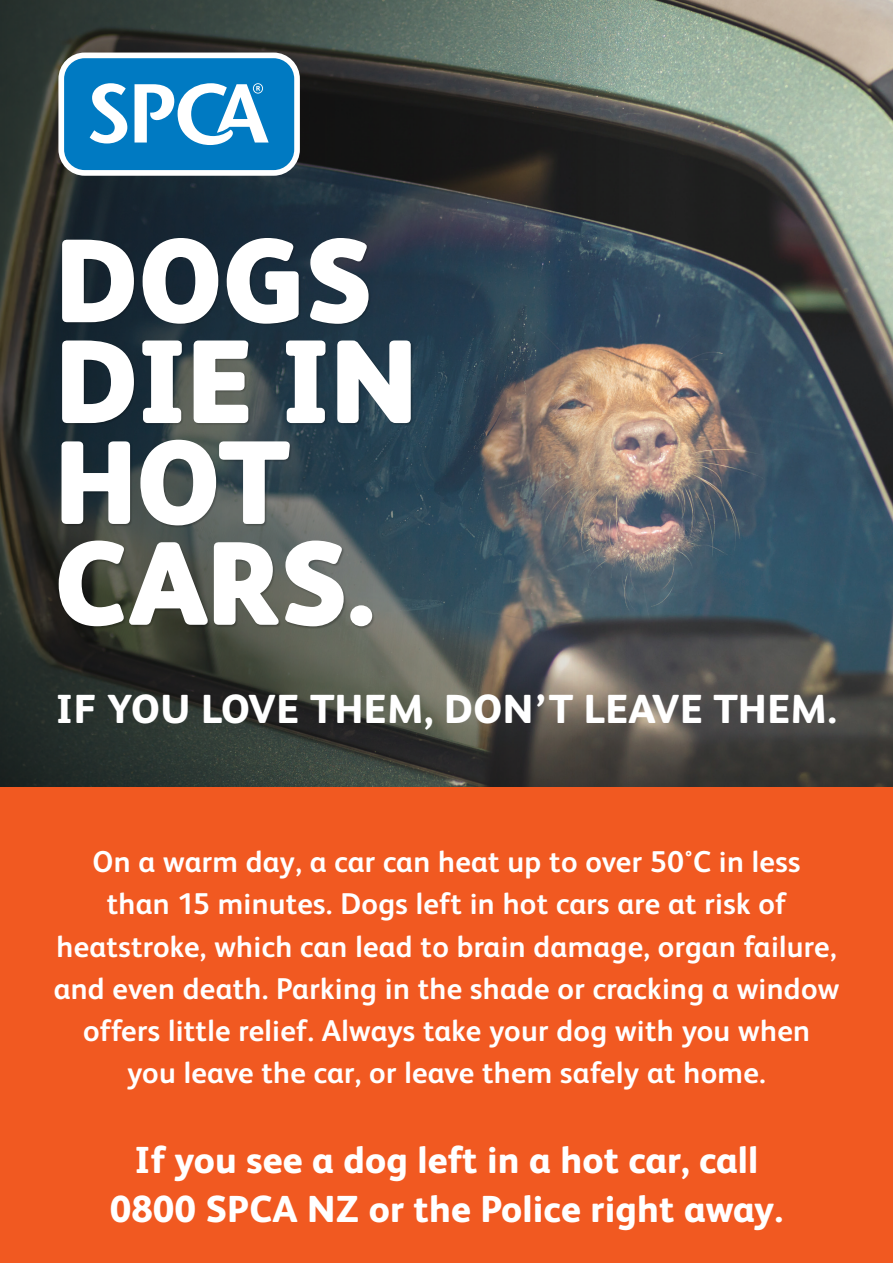
<style>
.page{position:relative;width:893px;height:1263px;background:#fff}
.page>*{position:absolute;margin:0;border:0;box-sizing:border-box;transform-origin:0 0}
.t1{font:800 113.7px/100.8px "FS Albert";letter-spacing:.01em;color:#fff}
.t2{font:800 40.65px "FS Albert";letter-spacing:.01em;color:#fff}
.t3{font:800 37.65px/49.1px "FS Albert";letter-spacing:.005em;color:#fff;text-align:center}
.t4{font:700 30.15px/42.2px "FS Albert";letter-spacing:.01em;color:#fff;text-align:center}
</style>
<div class="page">
<img style="left:631px;top:0;width:262px;height:788px">
<img style="left:0;top:0;width:631px;height:788px">
<div style="left:0;top:788px;width:893px;height:475px;background:#f15921"></div>
<div style="left:58px;top:237px;width:356px;height:392px;background:#000;opacity:.25"></div>
<svg style="left:58px;top:53px;width:242px;height:123px"></svg>
<h1 class="t1" style="left:56px;top:229px;width:362px">DOGS<br>DIE IN<br>HOT<br>CARS.</h1>
<h2 class="t2" style="left:56px;top:685px;width:782px">IF YOU LOVE THEM, DON’T LEAVE THEM.</h2>
<p class="t4" style="left:54px;top:841px;width:787px">On a warm day, a car can heat up to over 50°C in less<br>than 15 minutes. Dogs left in hot cars are at risk of heatstroke, which can lead to brain damage, organ failure, and even death. Parking in the shade or cracking a window offers little relief. Always take your dog with you when<br>you leave the car, or leave them safely at home.</p>
<p class="t3" style="left:110px;top:1135px;width:675px">If you see a dog left in a hot car, call<br>0800 SPCA NZ or the Police right away.</p>
</div>
